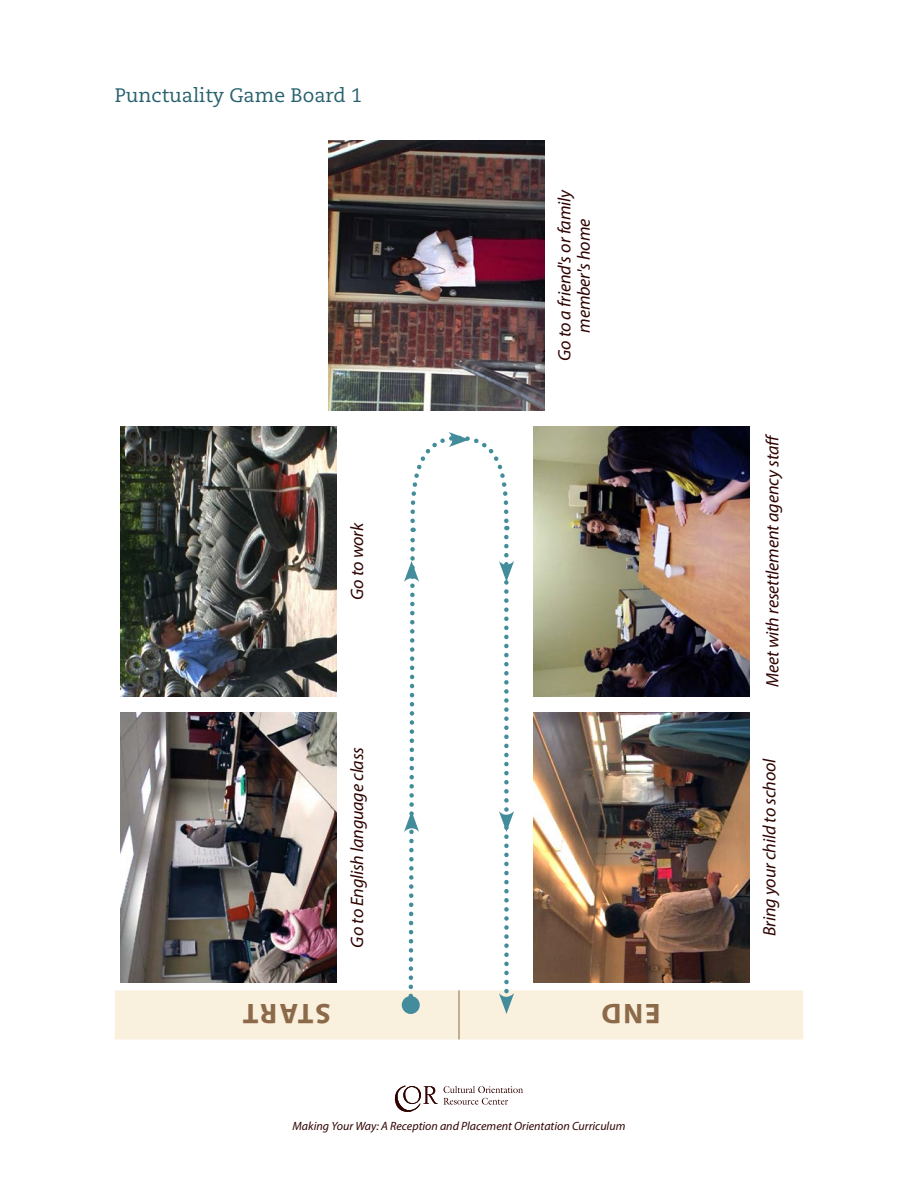
<style>
.page{position:relative;width:918px;height:1188px;background:#fff}
.page>*{position:absolute;margin:0;border:0;box-sizing:border-box;transform-origin:0 0}
.t1{font:700 28.5px "Myriad Pro";letter-spacing:.07em;color:#8c6a49}
.t2{font:19.5px "Caecilia LT Std";color:#27616d}
.t3{font:italic 18px/19.5px "Myriad Pro";letter-spacing:-.01em;color:#2f0300;text-align:center}
.t4{font:italic 12px "Myriad Pro";color:#2f0300}
</style>
<div class="page">
<svg style="left:394px;top:1086px;width:129px;height:26px"></svg>
<img style="left:328px;top:141px;width:216px;height:270px">
<img style="left:115px;top:432px;width:688px;height:608px">
<p class="t2" style="left:115px;top:84px;width:249px">Punctuality Game Board 1</p>
<p class="t3" style="left:347px;top:600px;width:79px;rotate:-90deg">Go to work</p>
<p class="t3" style="left:347px;top:948px;width:202px;rotate:-90deg">Go to English language class</p>
<h1 class="t1" style="left:331px;top:1032px;width:90px;rotate:-180deg">START</h1>
<p class="t3" style="left:554px;top:361px;width:174px;rotate:-90deg">Go to a friend's or family member's home</p>
<h1 class="t1" style="left:660px;top:1032px;width:60px;rotate:-180deg">END</h1>
<p class="t4" style="left:293px;top:1119px;width:334px">Making Your Way: A Reception and Placement Orientation Curriculum</p>
<p class="t3" style="left:762px;top:687px;width:255px;rotate:-90deg">Meet with resettlement agency staff</p>
<p class="t3" style="left:759px;top:936px;width:179px;rotate:-90deg">Bring your child to school</p>
</div>
